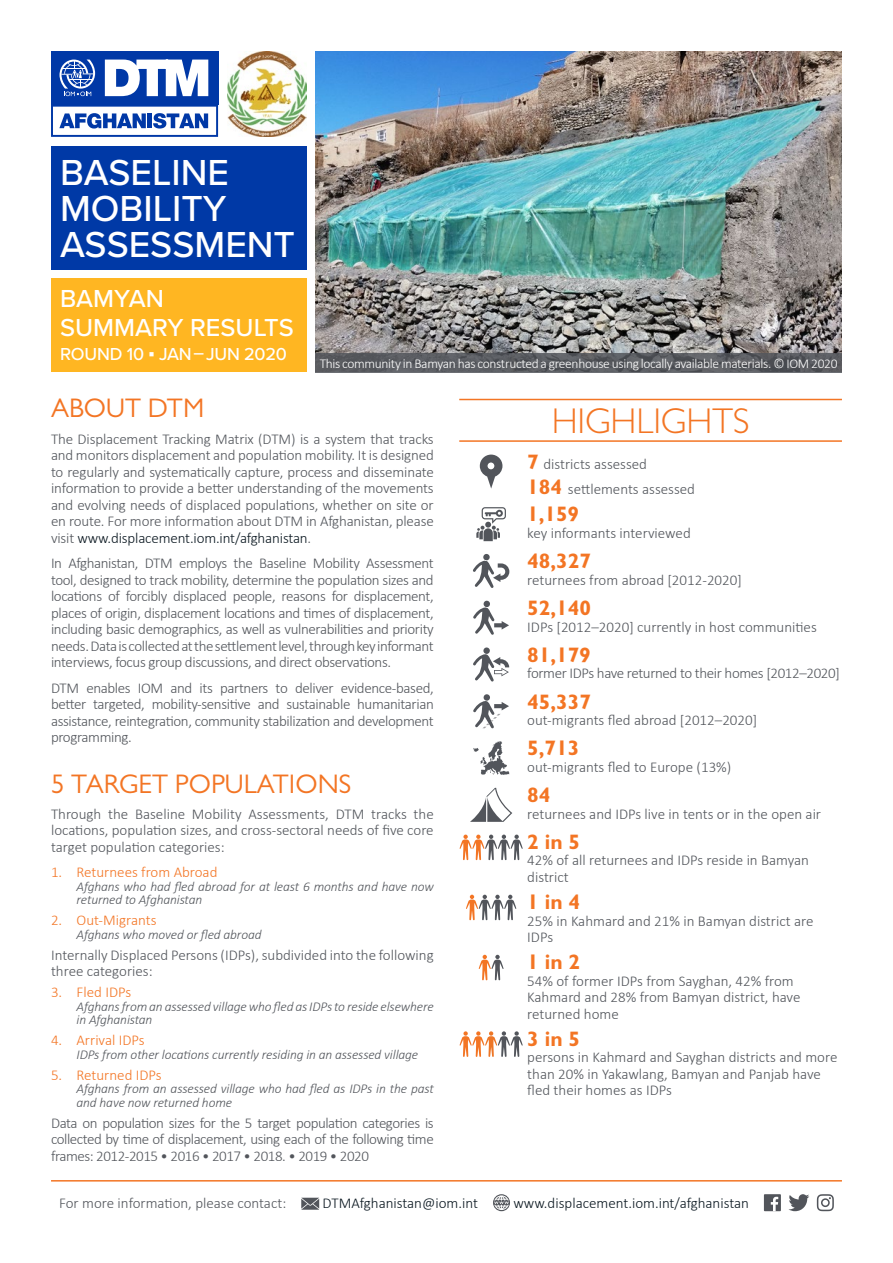
<style>
.page{position:relative;width:893px;height:1263px;background:#fff}
.page>*{position:absolute;margin:0;border:0;box-sizing:border-box;transform-origin:0 0}
.t1{font:500 37.5px/36px "Proxima Nova";color:#fff}
.Section_Heading{font:300 36px "Gill Sans MT Pro";color:#f37524}
.Heading_Article_L1{font:27px "Gill Sans MT Pro";color:#f37524}
.t2{font:500 25.5px "Proxima Nova";color:#fff}
.Infographic_Number_T{font:700 21px "Gill Sans MT Pro";color:#f37524}
.Body_Text{font:700 21px "Gill Sans MT Pro";color:#f37524}
.Infographic_Table_Te{font:700 21px "Gill Sans MT Pro";color:#f37524}
.t3{font:500 18px "Proxima Nova";letter-spacing:-.01em;color:#fff}
.Body_Text-2{font:300 15px/16.5px "Calibri";letter-spacing:-.01em;color:#52555b;text-align:justify}
.Infographic_Table_Te-2{font:300 15px/16.5px "Calibri";color:#52555b}
.t4{font:300 15px "Calibri";color:#f37524}
.Body_Text-3{font:300 15px "Calibri";color:#0a1720}
.Infographic_Table_Te-3{font:300 15px "Calibri";letter-spacing:-.025em;color:#52555b}
.Infographic_Number_T-2{font:300 15px "Calibri";color:#52555b}
.Numbered_List_L1_-_N{font:italic 300 13.5px/13.5px "Calibri";letter-spacing:-.01em;color:#52555b}
.Captions{font:300 13.5px "Calibri";letter-spacing:-.025em;color:#fff}
.s1{font-family:"Calibri";font-weight:400}
.s2{color:#0a1720}
.s3{font-family:"Gill Sans MT Pro";font-weight:700;font-size:21px;color:#f37524}
</style>
<div class="page">
<svg style="left:480px;top:455px;width:22px;height:34px"></svg>
<svg style="left:476px;top:507px;width:30px;height:34px"></svg>
<svg style="left:473px;top:554px;width:36px;height:34px"></svg>
<svg style="left:473px;top:600px;width:36px;height:35px"></svg>
<svg style="left:473px;top:647px;width:36px;height:34px"></svg>
<svg style="left:473px;top:694px;width:36px;height:34px"></svg>
<svg style="left:473px;top:741px;width:36px;height:34px"></svg>
<svg style="left:470px;top:788px;width:42px;height:34px"></svg>
<svg style="left:460px;top:835px;width:63px;height:25px"></svg>
<svg style="left:466px;top:895px;width:50px;height:25px"></svg>
<svg style="left:479px;top:955px;width:25px;height:25px"></svg>
<svg style="left:460px;top:1031px;width:63px;height:26px"></svg>
<hr style="left:459px;top:399px;width:383px;height:1px;background:#f37524">
<hr style="left:459px;top:440px;width:383px;height:2px;background:#f37524">
<hr style="left:51px;top:1180px;width:791px;height:1px;background:#f37524">
<svg style="left:301px;top:1198px;width:18px;height:12px"></svg>
<svg style="left:493px;top:1194px;width:17px;height:17px"></svg>
<svg style="left:494px;top:1195px;width:15px;height:15px"></svg>
<div style="left:764px;top:1194px;width:17px;height:17px;background:#52555b"></div>
<svg style="left:771px;top:1197px;width:7px;height:14px"></svg>
<svg style="left:788px;top:1194px;width:21px;height:17px"></svg>
<svg style="left:817px;top:1194px;width:17px;height:17px"></svg>
<div style="left:51px;top:146px;width:255px;height:123px;background:#0039a6"></div>
<div style="left:51px;top:278px;width:255px;height:94px;background:#ffb622"></div>
<div style="left:51px;top:51px;width:167px;height:54px;background:#0038a6"></div>
<svg style="left:105px;top:60px;width:103px;height:36px"></svg>
<svg style="left:60px;top:60px;width:35px;height:36px"></svg>
<svg style="left:51px;top:105px;width:167px;height:32px"></svg>
<img style="left:227px;top:51px;width:79px;height:86px">
<img style="left:315px;top:51px;width:527px;height:302px">
<svg style="left:315px;top:353px;width:527px;height:19px;background:#585b60"></svg>
<p class="t1" style="left:60px;top:153px;width:237px">BASELINE<br>MOBILITY<br>ASSESSMENT</p>
<p class="t2" style="left:60px;top:280px;width:105px">BAMYAN</p>
<p class="t2" style="left:60px;top:308px;width:235px">SUMMARY RESULTS</p>
<p class="t3" style="left:60px;top:340px;width:228px">ROUND 10 <span class="s1">▪</span> JAN – JUN 2020</p>
<p class="Captions" style="left:320px;top:355px;width:519px">This community in Bamyan has constructed a greenhouse using locally available materials. © IOM 2020</p>
<p class="Heading_Article_L1" style="left:51px;top:392px;width:155px">ABOUT DTM</p>
<p class="Body_Text-2" style="left:51px;top:430px;width:384px">The Displacement Tracking Matrix (DTM) is a system that tracks and monitors displacement and population mobility. It is designed to regularly and systematically capture, process and disseminate information to provide a better understanding of the movements and evolving needs of displaced populations, whether on site or en route. For more information about DTM in Afghanistan, please visit <span class="s2">www.displacement.iom.int/afghanistan</span>.</p>
<p class="Body_Text-2" style="left:51px;top:555px;width:384px">In Afghanistan, DTM employs the Baseline Mobility Assessment tool, designed to track mobility, determine the population sizes and locations of forcibly displaced people, reasons for displacement, places of origin, displacement locations and times of displacement, including basic demographics, as well as vulnerabilities and priority needs. Data is collected at the settlement level, through key informant interviews, focus group discussions, and direct observations.</p>
<p class="Body_Text-2" style="left:51px;top:679px;width:384px">DTM enables IOM and its partners to deliver evidence-based, better targeted, mobility-sensitive and sustainable humanitarian assistance, reintegration, community stabilization and development programming.</p>
<p class="Heading_Article_L1" style="left:51px;top:767px;width:302px">5 TARGET POPULATIONS</p>
<p class="Body_Text-2" style="left:51px;top:805px;width:384px">Through the Baseline Mobility Assessments, DTM tracks the locations, population sizes, and cross-sectoral needs of five core target population categories:</p>
<p class="t4" style="left:51px;top:863px;width:168px">1. Returnees from Abroad</p>
<p class="Numbered_List_L1_-_N" style="left:77px;top:879px;width:359px">Afghans who had fled abroad for at least 6 months and have now returned to Afghanistan</p>
<p class="t4" style="left:51px;top:911px;width:107px">2. Out-Migrants</p>
<p class="Numbered_List_L1_-_N" style="left:77px;top:927px;width:187px">Afghans who moved or fled abroad</p>
<p class="Body_Text-2" style="left:51px;top:946px;width:384px">Internally Displaced Persons (IDPs), subdivided into the following three categories:</p>
<p class="t4" style="left:51px;top:983px;width:82px">3. Fled IDPs</p>
<p class="Numbered_List_L1_-_N" style="left:77px;top:999px;width:359px">Afghans from an assessed village who fled as IDPs to reside elsewhere in Afghanistan</p>
<p class="t4" style="left:51px;top:1031px;width:95px">4. Arrival IDPs</p>
<p class="Numbered_List_L1_-_N" style="left:77px;top:1047px;width:343px">IDPs from other locations currently residing in an assessed village</p>
<p class="t4" style="left:51px;top:1066px;width:112px">5. Returned IDPs</p>
<p class="Numbered_List_L1_-_N" style="left:77px;top:1082px;width:359px">Afghans from an assessed village who had fled as IDPs in the past and have now returned home</p>
<p class="Body_Text-2" style="left:51px;top:1114px;width:384px">Data on population sizes for the 5 target population categories is collected by time of displacement, using each of the following time frames: 2012-2015 • 2016 • 2017 • 2018. • 2019 • 2020</p>
<p class="Section_Heading" style="left:552px;top:399px;width:199px">HIGHLIGHTS</p>
<p class="Body_Text-2" style="left:527px;top:455px;width:121px"><span class="s3">7</span> districts assessed</p>
<p class="Body_Text-2" style="left:527px;top:481px;width:169px"><span class="s3">184</span> settlements assessed</p>
<p class="Body_Text" style="left:527px;top:501px;width:54px">1,159</p>
<p class="Infographic_Number_T-2" style="left:527px;top:524px;width:165px">key informants interviewed</p>
<p class="Infographic_Number_T" style="left:527px;top:548px;width:65px">48,327</p>
<p class="Infographic_Table_Te-2" style="left:527px;top:571px;width:216px">returnees from abroad [2012-2020]</p>
<p class="Infographic_Number_T" style="left:527px;top:595px;width:65px">52,140</p>
<p class="Infographic_Table_Te-2" style="left:527px;top:618px;width:291px">IDPs [2012–2020] currently in host communities</p>
<p class="Infographic_Number_T" style="left:527px;top:642px;width:65px">81,179</p>
<p class="Infographic_Table_Te-3" style="left:527px;top:664px;width:314px">former IDPs have returned to their homes [2012–2020]</p>
<p class="Infographic_Number_T" style="left:527px;top:688px;width:65px">45,337</p>
<p class="Infographic_Table_Te-2" style="left:527px;top:712px;width:231px">out-migrants fled abroad [2012–2020]</p>
<p class="Body_Text" style="left:527px;top:735px;width:54px">5,713</p>
<p class="Infographic_Table_Te-2" style="left:527px;top:758px;width:206px">out-migrants fled to Europe (13%)</p>
<p class="Infographic_Table_Te" style="left:527px;top:782px;width:25px">84</p>
<p class="Infographic_Table_Te-2" style="left:527px;top:805px;width:295px">returnees and IDPs live in tents or in the open air</p>
<p class="Infographic_Number_T" style="left:527px;top:829px;width:54px">2 in 5</p>
<p class="Infographic_Table_Te-2" style="left:527px;top:852px;width:283px">42% of all returnees and IDPs reside in Bamyan district</p>
<p class="Infographic_Number_T" style="left:527px;top:889px;width:54px">1 in 4</p>
<p class="Infographic_Table_Te-2" style="left:527px;top:912px;width:288px">25% in Kahmard and 21% in Bamyan district are<br>IDPs</p>
<p class="Infographic_Number_T" style="left:527px;top:949px;width:54px">1 in 2</p>
<p class="Infographic_Table_Te-2" style="left:527px;top:972px;width:275px">54% of former IDPs from Sayghan, 42% from<br>Kahmard and 28% from Bamyan district, have returned home</p>
<p class="Infographic_Table_Te" style="left:527px;top:1025px;width:54px">3 in 5</p>
<p class="Infographic_Table_Te-2" style="left:527px;top:1049px;width:312px">persons in Kahmard and Sayghan districts and more than 20% in Yakawlang, Bamyan and Panjab have fled their homes as IDPs</p>
<p class="Body_Text-2" style="left:59px;top:1195px;width:229px">For more information, please contact:</p>
<p class="Body_Text-3" style="left:323px;top:1194px;width:157px">DTMAfghanistan@iom.int</p>
<p class="Body_Text-3" style="left:513px;top:1194px;width:237px">www.displacement.iom.int/afghanistan</p>
</div>
